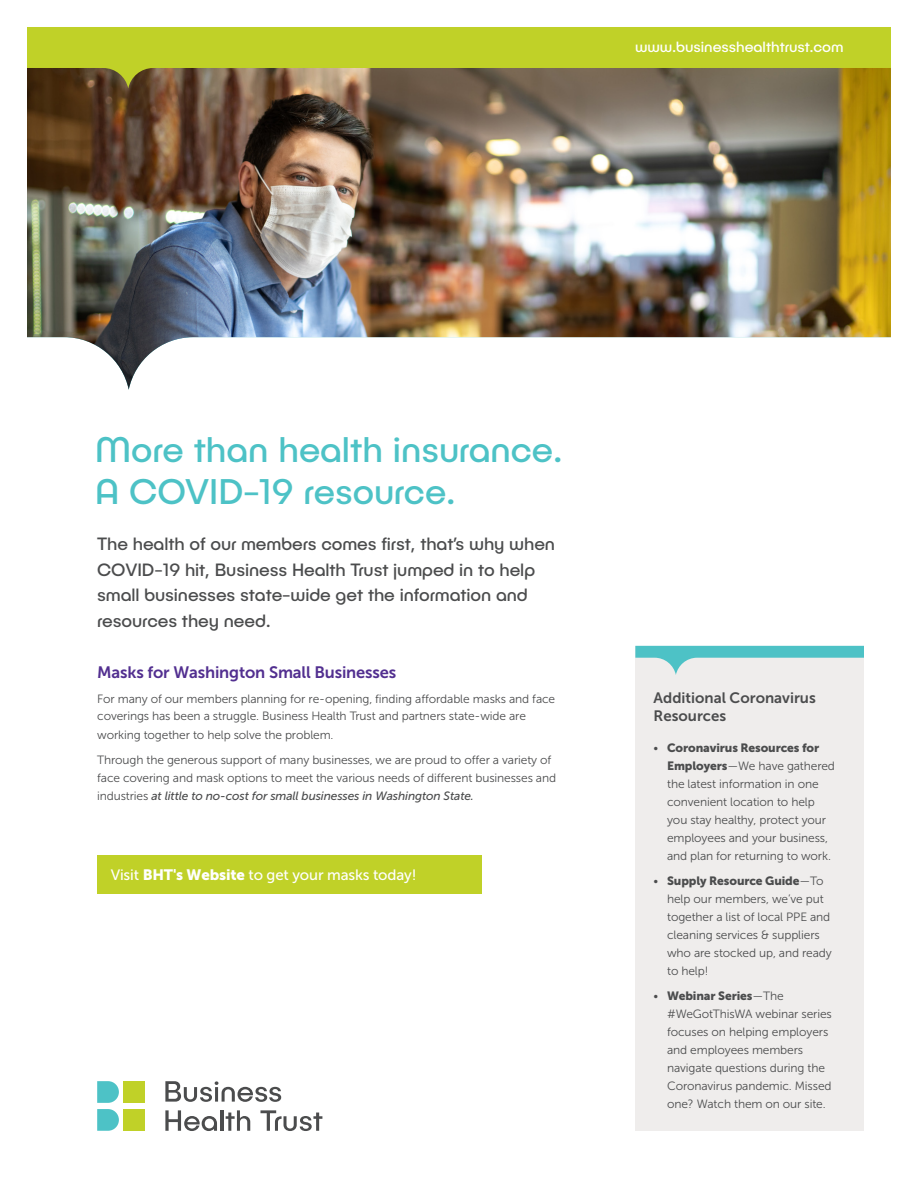
<style>
.page{position:relative;width:918px;height:1188px;background:#fff}
.page>*{position:absolute;margin:0;border:0;box-sizing:border-box;transform-origin:0 0}
.t1{font:36px/42px "Publica Play";color:#4dc2c6}
.t2{font:18px/25.5px "Publica Play";letter-spacing:-.005em;color:#4b4c4d}
.t3{font:16.5px "Museo Sans 700";letter-spacing:-.01em;color:#522f90}
.t4{font:15px "Museo Sans 500";letter-spacing:-.01em;color:#fff}
.callout_heading{font:15px/18px "Museo Sans 700";color:#4b4c4d}
.t5{font:15px "Publica Play";color:#fff}
.t6{font:12px/18px "Museo Sans 300";letter-spacing:-.01em;color:#4b4c4d}
.s1{font-family:"Museo Sans 500";font-style:italic}
.s2{font-family:"Museo Sans 900"}
</style>
<div class="page">
<img style="left:27px;top:88px;width:864px;height:302px">
<div style="left:124px;top:1081px;width:21px;height:22px;background:#c0d128"></div>
<div style="left:124px;top:1109px;width:21px;height:22px;background:#c0d128"></div>
<svg style="left:97px;top:1081px;width:22px;height:22px"></svg>
<svg style="left:97px;top:1109px;width:22px;height:22px"></svg>
<svg style="left:165px;top:1081px;width:116px;height:21px"></svg>
<svg style="left:165px;top:1110px;width:52px;height:21px"></svg>
<hr style="left:220px;top:1110px;width:3px;height:21px;background:#4b4c4d">
<svg style="left:226px;top:1110px;width:24px;height:21px"></svg>
<svg style="left:260px;top:1110px;width:62px;height:21px"></svg>
<svg style="left:27px;top:27px;width:864px;height:61px;background:#a9ad32"></svg>
<div style="left:635px;top:647px;width:229px;height:484px;background:#efedec"></div>
<svg style="left:635px;top:646px;width:229px;height:29px"></svg>
<div style="left:97px;top:855px;width:385px;height:39px;background:#c0d128"></div>
<p class="t5" style="left:635px;top:38px;width:210px">www.businesshealthtrust.com</p>
<p class="t1" style="left:95px;top:428px;width:469px">More than health insurance.<br>A COVID-19 resource.</p>
<p class="t2" style="left:97px;top:531px;width:459px">The health of our members comes first, that’s why when COVID-19 hit, Business Health Trust jumped in to help small businesses state-wide get the information and resources they need.</p>
<p class="t3" style="left:97px;top:663px;width:301px">Masks for Washington Small Businesses</p>
<p class="t6" style="left:97px;top:690px;width:460px">For many of our members planning for re-opening, finding affordable masks and face coverings has been a struggle. Business Health Trust and partners state-wide are working together to help solve the problem.</p>
<p class="t6" style="left:97px;top:750px;width:460px">Through the generous support of many businesses, we are proud to offer a variety of face covering and mask options to meet the various needs of different businesses and industries <span class="s1">at little to no-cost for small businesses in Washington State.</span></p>
<p class="t4" style="left:111px;top:867px;width:307px">Visit <span class="s2">BHT's Website</span> to get your masks today!</p>
<p class="callout_heading" style="left:654px;top:689px;width:164px">Additional Coronavirus<br>Resources</p>
<p class="t6" style="left:667px;top:739px;width:169px;text-indent:-14px">• <span class="s2">Coronavirus Resources for<br>Employers</span> — We have gathered the latest information in one convenient location to help you stay healthy, protect your employees and your business, and plan for returning to work.</p>
<p class="t6" style="left:667px;top:872px;width:166px;text-indent:-14px">• <span class="s2">Supply Resource Guide</span> — To help our members, we’ve put together a list of local PPE and cleaning services &amp; suppliers who are stocked up, and ready to help!</p>
<p class="t6" style="left:667px;top:987px;width:166px;text-indent:-14px">• <span class="s2">Webinar Series</span> — The #WeGotThisWA webinar series focuses on helping employers and employees members navigate questions during the<br>Coronavirus pandemic. Missed one? Watch them on our site.</p>
</div>
